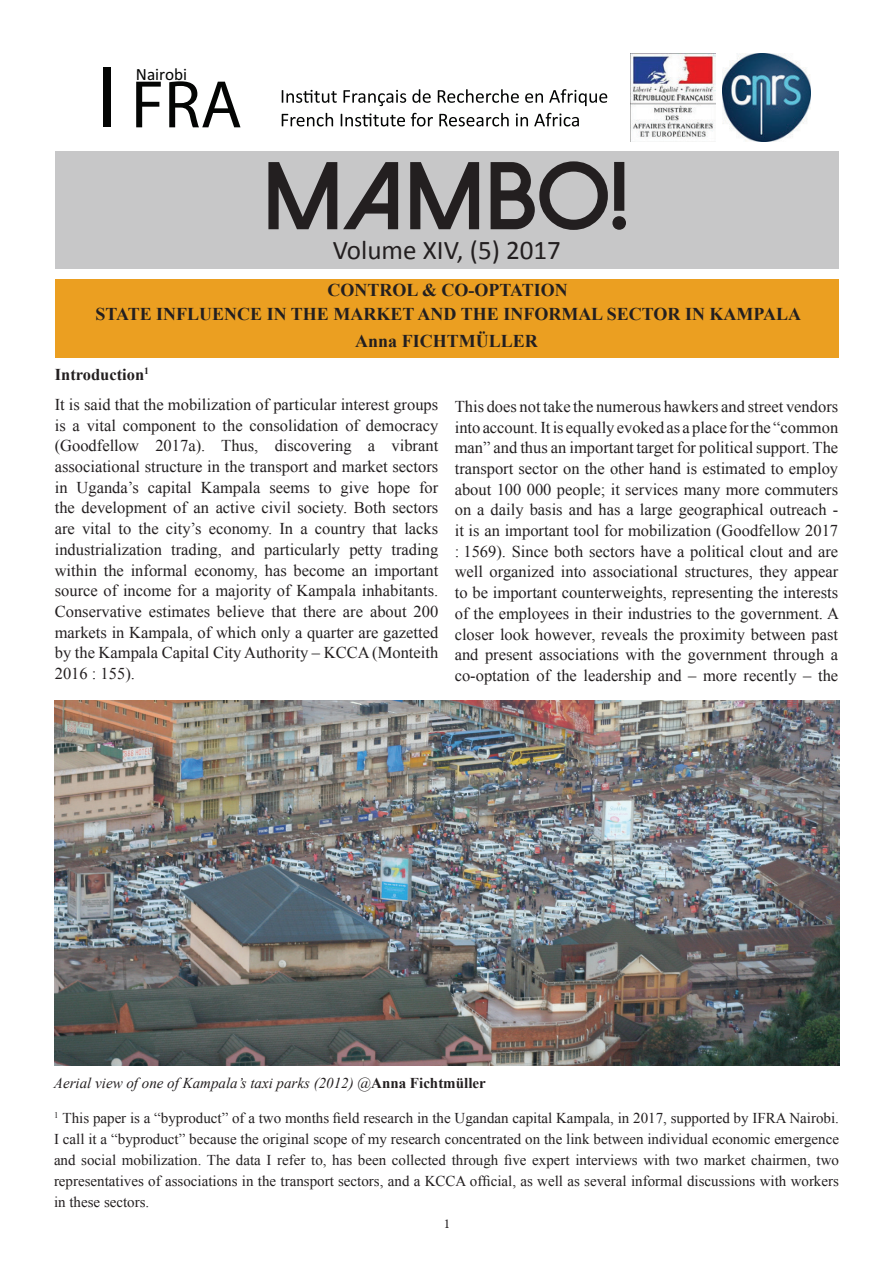
<style>
.page{position:relative;width:893px;height:1263px;background:#fff}
.page>*{position:absolute;margin:0;border:0;box-sizing:border-box;transform-origin:0 0}
.t1{font:700 67.8px "Garamond";color:#040504}
.t2{font:27.15px "Calibri";color:#231f20}
.t3{font:700 18px/24px "Times New Roman";color:#231f20;text-align:center}
.t4{font:17.25px "Calibri";color:#040504}
.t5{font:16.5px/20.7px "Times New Roman";color:#231f20;text-align:justify}
.t6{font:15px/21px "Times New Roman";color:#231f20;text-align:justify}
.t7{font:italic 15px "Times New Roman";color:#231f20}
.t8{font:13.5px "Minion Pro";color:#231f20}
.s1{font-size:88.65px}
.s2{font-weight:700}
.s3{font-weight:700;font-style:normal}
</style>
<div class="page">
<div style="left:55px;top:279px;width:783px;height:78px;background:#eb9f21"></div>
<div style="left:55px;top:152px;width:783px;height:117px;background:#c7c7c8"></div>
<img style="left:723px;top:54px;width:87px;height:87px">
<svg style="left:282px;top:90px;width:55px;height:13px"></svg>
<svg style="left:343px;top:90px;width:63px;height:16px"></svg>
<svg style="left:412px;top:89px;width:19px;height:14px"></svg>
<svg style="left:438px;top:89px;width:81px;height:14px"></svg>
<svg style="left:525px;top:93px;width:18px;height:10px"></svg>
<svg style="left:549px;top:89px;width:58px;height:17px"></svg>
<svg style="left:282px;top:113px;width:51px;height:13px"></svg>
<svg style="left:341px;top:114px;width:64px;height:12px"></svg>
<svg style="left:411px;top:113px;width:22px;height:13px"></svg>
<svg style="left:439px;top:113px;width:70px;height:13px"></svg>
<svg style="left:516px;top:114px;width:12px;height:12px"></svg>
<svg style="left:534px;top:113px;width:45px;height:13px"></svg>
<img style="left:630px;top:54px;width:85px;height:88px">
<svg style="left:268px;top:161px;width:358px;height:69px"></svg>
<img style="left:55px;top:700px;width:784px;height:366px">
<h1 class="t1" style="left:96px;top:51px;width:148px"><span class="s1">I</span> FRA</h1>
<h1 class="t1" style="left:96px;top:63px;width:148px"><span class="s1">I</span> FRA</h1>
<p class="t4" style="left:136px;top:63px;width:53px">Nairobi</p>
<h2 class="t2" style="left:333px;top:233px;width:230px">Volume XIV, (5) 2017</h2>
<p class="t3" style="left:95px;top:277px;width:707px">CONTROL &amp; CO-OPTATION<br>STATE INFLUENCE IN THE MARKET AND THE INFORMAL SECTOR IN KAMPALA</p>
<p class="t3" style="left:355px;top:329px;width:184px">Anna FICHTMÜLLER</p>
<p class="t5" style="left:55px;top:359px;width:385px;line-height:30px"><span class="s2">Introduction</span><sup>1<br></sup>It is said that the mobilization of particular interest groups</p>
<p class="t5" style="left:55px;top:414px;width:385px">is a vital component to the consolidation of democracy (Goodfellow 2017a). Thus, discovering a vibrant associational structure in the transport and market sectors in Uganda’s capital Kampala seems to give hope for the development of an active civil society. Both sectors are vital to the city’s economy. In a country that lacks industrialization trading, and particularly petty trading within the informal economy, has become an important source of income for a majority of Kampala inhabitants.<br>Conservative estimates believe that there are about 200 markets in Kampala, of which only a quarter are gazetted by the Kampala Capital City Authority – KCCA (Monteith 2016 : 155).</p>
<p class="t5" style="left:455px;top:396px;width:386px">This does not take the numerous hawkers and street vendors into account. It is equally evoked as a place for the “common man” and thus an important target for political support. The transport sector on the other hand is estimated to employ about 100 000 people; it services many more commuters on a daily basis and has a large geographical outreach - it is an important tool for mobilization (Goodfellow 2017 : 1569). Since both sectors have a political clout and are well organized into associational structures, they appear to be important counterweights, representing the interests of the employees in their industries to the government. A closer look however, reveals the proximity between past and present associations with the government through a co-optation of the leadership and – more recently – the</p>
<p class="t7" style="left:54px;top:1073px;width:433px">Aerial view of one of Kampala’s taxi parks (2012) @<span class="s3">Anna Fichtmüller</span></p>
<p class="t6" style="left:54px;top:1107px;width:786px"><sup>1</sup> This paper is a “byproduct” of a two months field research in the Ugandan capital Kampala, in 2017, supported by IFRA Nairobi.<br>I call it a “byproduct” because the original scope of my research concentrated on the link between individual economic emergence and social mobilization. The data I refer to, has been collected through five expert interviews with two market chairmen, two representatives of associations in the transport sectors, and a KCCA official, as well as several informal discussions with workers in these sectors.</p>
<p class="t8" style="left:444px;top:1214px;width:8px">1</p>
</div>
